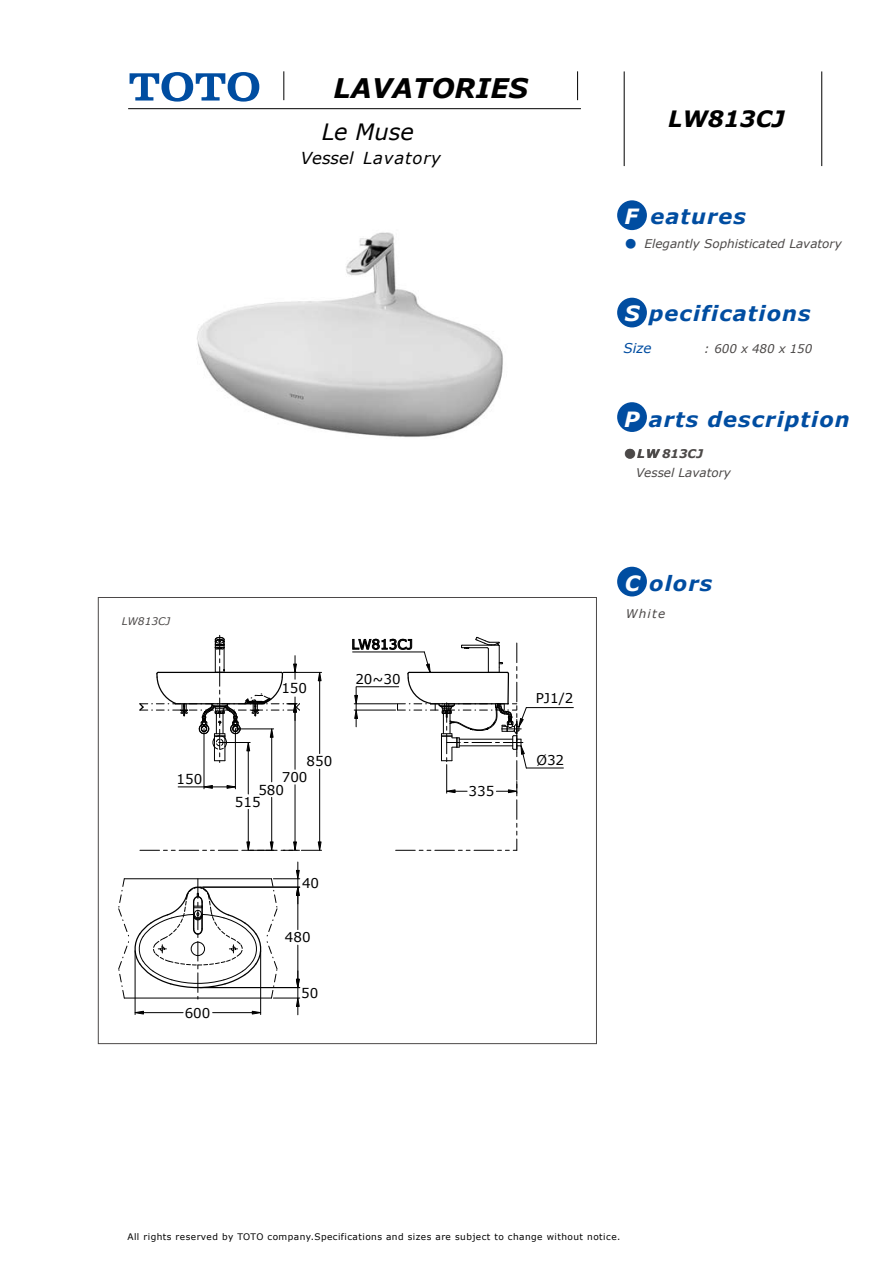
<style>
.page{position:relative;width:893px;height:1263px;background:#fff}
.page>*{position:absolute;margin:0;border:0;box-sizing:border-box;transform-origin:0 0}
.t1{font:italic 700 27px "Verdana";color:#000}
.t2{font:italic 700 22.5px "Verdana";color:#000}
.t3{font:italic 22.5px "Verdana";color:#000}
.t4{font:italic 700 21px "Verdana";letter-spacing:.05em;color:#004da1}
.t5{font:italic 16.5px "Verdana";letter-spacing:.05em;color:#000}
.t6{font:13.5px/15.8px "Verdana";color:#000}
.t7{font:italic 13.5px "Verdana";color:#004da1}
.t8{font:italic 12px/19.5px "Verdana";color:#4c4948}
.t9{font:12px "MS Gothic";color:#004da1}
.t10{font:italic 10.5px "Verdana";color:#4c4948}
.t11{font:9px "Verdana";letter-spacing:.05em;color:#000}
.s1{color:#fff}
.s2{font-family:"MS Gothic";font-style:normal}
.s3{font-weight:700}
</style>
<div class="page">
<hr style="left:821px;top:71px;width:1px;height:95px;background:#000">
<hr style="left:624px;top:71px;width:1px;height:95px;background:#000">
<hr style="left:128px;top:108px;width:453px;height:1px;background:#000">
<svg style="left:284px;top:71px;width:1px;height:29px"></svg>
<svg style="left:577px;top:71px;width:1px;height:29px"></svg>
<svg style="left:130px;top:72px;width:129px;height:30px"></svg>
<div style="left:617px;top:200px;width:30px;height:30px;background:#004da1;border-radius:50%"></div>
<div style="left:617px;top:402px;width:30px;height:30px;background:#004da1;border-radius:50%"></div>
<div style="left:617px;top:567px;width:30px;height:29px;background:#004da1;border-radius:50%"></div>
<div style="left:617px;top:298px;width:30px;height:29px;background:#004da1;border-radius:50%"></div>
<svg style="left:118px;top:862px;width:182px;height:153px"></svg>
<hr style="left:248px;top:751px;width:1px;height:43px;background:#000">
<hr style="left:248px;top:809px;width:1px;height:33px;background:#000">
<hr style="left:283px;top:672px;width:39px;height:1px;background:#000">
<hr style="left:319px;top:681px;width:1px;height:72px;background:#000">
<hr style="left:319px;top:769px;width:1px;height:73px;background:#000">
<svg style="left:317px;top:671px;width:5px;height:11px"></svg>
<hr style="left:295px;top:712px;width:1px;height:57px;background:#000">
<hr style="left:295px;top:785px;width:1px;height:57px;background:#000">
<hr style="left:271px;top:737px;width:1px;height:45px;background:#000">
<hr style="left:271px;top:797px;width:1px;height:45px;background:#000">
<hr style="left:204px;top:728px;width:1px;height:61px;background:#000">
<hr style="left:235px;top:728px;width:1px;height:61px;background:#000">
<svg style="left:178px;top:785px;width:58px;height:4px"></svg>
<hr style="left:526px;top:707px;width:47px;height:1px;background:#000">
<hr style="left:526px;top:768px;width:37px;height:1px;background:#000">
<svg style="left:140px;top:841px;width:182px;height:10px"></svg>
<svg style="left:352px;top:636px;width:175px;height:215px"></svg>
<svg style="left:139px;top:635px;width:161px;height:127px"></svg>
<img style="left:197px;top:232px;width:306px;height:205px">
<h1 class="t1" style="left:333px;top:69px;width:196px">LAVATORIES</h1>
<h2 class="t3" style="left:322px;top:117px;width:94px">Le Muse</h2>
<h3 class="t5" style="left:301px;top:147px;width:142px">Vessel Lavatory</h3>
<p class="t10" style="left:122px;top:613px;width:50px">LW813CJ</p>
<h3 class="t6" style="left:177px;top:771px;width:27px">150</h3>
<h3 class="t6" style="left:281px;top:680px;width:27px">150</h3>
<h3 class="t6" style="left:351px;top:636px;width:63px">LW813CJ</h3>
<h3 class="t6" style="left:355px;top:671px;width:47px">20~30</h3>
<h3 class="t6" style="left:282px;top:753px;width:52px;text-indent:25px">850<br>700</h3>
<h3 class="t6" style="left:258px;top:781px;width:27px">580</h3>
<h3 class="t6" style="left:235px;top:794px;width:27px">515</h3>
<h3 class="t6" style="left:185px;top:1005px;width:27px">600</h3>
<h3 class="t6" style="left:302px;top:875px;width:19px">40</h3>
<h3 class="t6" style="left:285px;top:929px;width:27px">480</h3>
<h3 class="t6" style="left:301px;top:985px;width:19px">50</h3>
<h3 class="t6" style="left:468px;top:783px;width:27px">335</h3>
<h3 class="t6" style="left:536px;top:690px;width:39px">PJ1/2</h3>
<h3 class="t6" style="left:536px;top:751px;width:29px">Ø32</h3>
<h2 class="t2" style="left:668px;top:102px;width:118px">LW813CJ</h2>
<h3 class="t4" style="left:624px;top:201px;width:123px"><span class="s1">F</span> eatures</h3>
<h3 class="t9" style="left:625px;top:238px;width:13px">●</h3>
<h3 class="t8" style="left:644px;top:234px;width:199px">Elegantly Sophisticated Lavatory</h3>
<h3 class="t4" style="left:625px;top:298px;width:187px"><span class="s1">S</span> pecifications</h3>
<h3 class="t7" style="left:623px;top:339px;width:30px">Size</h3>
<h3 class="t8" style="left:704px;top:339px;width:110px">: 600 x 480 x 150</h3>
<h3 class="t4" style="left:624px;top:404px;width:227px"><span class="s1">P</span> arts description</h3>
<h3 class="t8" style="left:636px;top:443px;width:96px;text-indent:-12px"><span class="s2">●</span><span class="s3">LW 813CJ<br></span>Vessel Lavatory</h3>
<h3 class="t4" style="left:625px;top:568px;width:89px"><span class="s1">C</span> olors</h3>
<h3 class="t8" style="left:626px;top:604px;width:41px">White</h3>
<p class="t11" style="left:127px;top:1231px;width:494px">All rights reserved by TOTO company.Specifications and sizes are subject to change without notice.</p>
</div>
